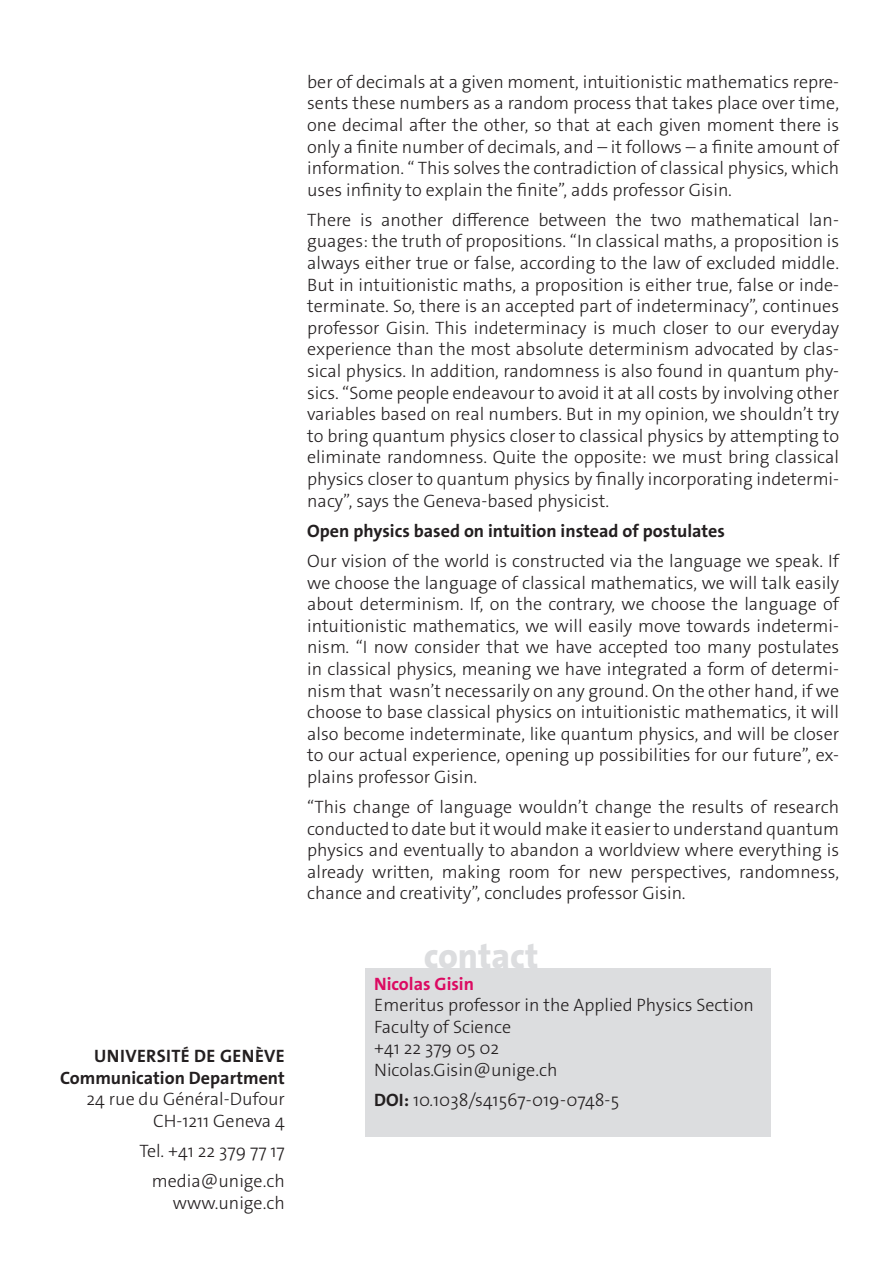
<style>
.page{position:relative;width:893px;height:1263px;background:#fff}
.page>*{position:absolute;margin:0;border:0;box-sizing:border-box;transform-origin:0 0}
._4__texte_courant{font:800 35.7px "The Sans Os F";color:#dcdddf}
._4__texte_courant-2{font:300 18px/21.6px "The Sans Os F";color:#231f20;text-align:justify}
.texte_courant{font:300 18px/21.6px "The Sans Os F";color:#231f20;text-align:right}
._4__texte_courant-3{font:700 18px "The Sans Os F";color:#231f20}
.texte_courant-2{font:700 18px "The Sans Os F";letter-spacing:.02em;color:#231f20}
.s1{font-weight:700}
.s2{font-weight:700;color:#db0a62}
</style>
<div class="page">
<div style="left:366px;top:968px;width:405px;height:169px;background:#dcdddf"></div>
<p class="texte_courant-2" style="left:94px;top:1044px;width:192px">UNIVERSITÉ DE GENÈVE</p>
<p class="texte_courant" style="left:60px;top:1067px;width:226px"><span class="s1">Communication Department<br></span>24 rue du Général-Dufour<br>CH-1211 Geneva 4</p>
<p class="texte_courant" style="left:139px;top:1140px;width:147px">Tel. +41 22 379 77 17</p>
<p class="texte_courant" style="left:152px;top:1170px;width:135px">media@unige.ch www.unige.ch</p>
<p class="_4__texte_courant-2" style="left:307px;top:71px;width:533px">ber of decimals at a given moment, intuitionistic mathematics repre&shy;sents these numbers as a random process that takes place over time, one decimal after the other, so that at each given moment there is only a finite number of decimals, and – it follows – a finite amount of information. “ This solves the contradiction of classical physics, which uses infinity to explain the finite”, adds professor Gisin.</p>
<p class="_4__texte_courant-2" style="left:307px;top:209px;width:533px">There is another difference between the two mathematical lan&shy;guages: the truth of propositions. “In classical maths, a proposition is always either true or false, according to the law of excluded middle.<br>But in intuitionistic maths, a proposition is either true, false or inde&shy;terminate. So, there is an accepted part of indeterminacy”, continues professor Gisin. This indeterminacy is much closer to our everyday experience than the most absolute determinism advocated by clas&shy;sical physics. In addition, randomness is also found in quantum phy&shy;sics. “Some people endeavour to avoid it at all costs by involving other variables based on real numbers. But in my opinion, we shouldn’t try to bring quantum physics closer to classical physics by attempting to eliminate randomness. Quite the opposite: we must bring classical physics closer to quantum physics by finally incorporating indetermi&shy;nacy”, says the Geneva-based physicist.</p>
<p class="_4__texte_courant-3" style="left:307px;top:519px;width:419px">Open physics based on intuition instead of postulates</p>
<p class="_4__texte_courant-2" style="left:307px;top:550px;width:533px">Our vision of the world is constructed via the language we speak. If we choose the language of classical mathematics, we will talk easily about determinism. If, on the contrary, we choose the language of intuitionistic mathematics, we will easily move towards indetermi&shy;nism. “I now consider that we have accepted too many postulates in classical physics, meaning we have integrated a form of determi&shy;nism that wasn’t necessarily on any ground. On the other hand, if we choose to base classical physics on intuitionistic mathematics, it will also become indeterminate, like quantum physics, and will be closer to our actual experience, opening up possibilities for our future”, ex&shy;plains professor Gisin.</p>
<p class="_4__texte_courant-2" style="left:307px;top:796px;width:533px">“This change of language wouldn’t change the results of research conducted to date but it would make it easier to understand quantum physics and eventually to abandon a worldview where everything is already written, making room for new perspectives, randomness, chance and creativity”, concludes professor Gisin.</p>
<p class="_4__texte_courant" style="left:424px;top:933px;width:116px">contact</p>
<p class="_4__texte_courant-2" style="left:374px;top:973px;width:381px;text-align:left"><span class="s2">Nicolas Gisin<br></span>Emeritus professor in the Applied Physics Section<br>Faculty of Science<br>+41 22 379 05 02<br>Nicolas.Gisin@unige.ch</p>
<p class="_4__texte_courant-2" style="left:374px;top:1089px;width:246px"><span class="s1">DOI:</span> 10.1038/s41567-019-0748-5</p>
</div>
